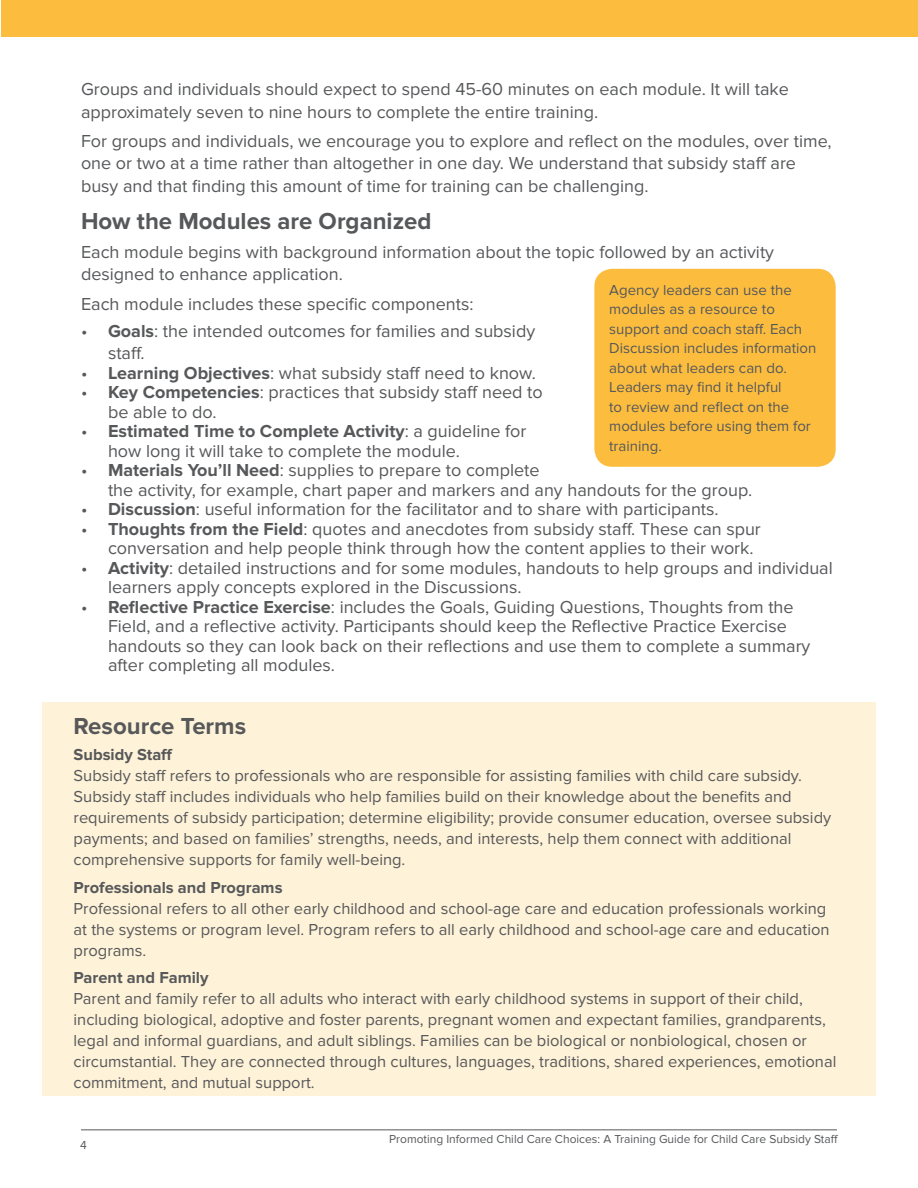
<style>
.page{position:relative;width:918px;height:1188px;background:#fff}
.page>*{position:absolute;margin:0;border:0;box-sizing:border-box;transform-origin:0 0}
.t1{font:700 24px "Proxima Nova";color:#57585a}
.t2{font:18px/19.5px "Proxima Nova";color:#57585a}
.t3{font:16.5px/21px "Proxima Nova";color:#57585a}
.t4{font:700 16.5px "Proxima Nova";color:#57585a}
.t5{font:15px/19.5px "Proxima Nova";color:#57585a}
.t6{font:12px "Proxima Nova";color:#57585a}
.s1{font-weight:700}
</style>
<div class="page">
<div style="left:42px;top:702px;width:834px;height:393px;background:#fef2d8"></div>
<hr style="left:81px;top:1129px;width:756px;height:1px;background:#57585a">
<div style="left:2px;top:0;width:916px;height:37px;background:#fcbd3f"></div>
<div style="left:594px;top:269px;width:242px;height:198px;background:#fcbd3f;border-radius:18px"></div>
<p class="t2" style="left:81px;top:78px;width:709px;line-height:22.5px">Groups and individuals should expect to spend 45-60 minutes on each module. It will take approximately seven to nine hours to complete the entire training.</p>
<p class="t2" style="left:81px;top:130px;width:752px;line-height:22.5px">For groups and individuals, we encourage you to explore and reflect on the modules, over time, one or two at a time rather than altogether in one day. We understand that subsidy staff are busy and that finding this amount of time for training can be challenging.</p>
<h2 class="t1" style="left:81px;top:207px;width:352px">How the Modules are Organized</h2>
<p class="t2" style="left:81px;top:241px;width:695px;line-height:22.5px">Each module begins with background information about the topic followed by an activity designed to enhance application.</p>
<p class="t2" style="left:81px;top:294px;width:394px">Each module includes these specific components:</p>
<p class="t2" style="left:108px;top:320px;width:429px;line-height:22.5px;text-indent:-27px">• <span class="s1">Goals</span>: the intended outcomes for families and subsidy staff.</p>
<p class="t2" style="left:81px;top:363px;width:456px">• <span class="s1">Learning Objectives</span>: what subsidy staff need to know.</p>
<p class="t2" style="left:108px;top:383px;width:436px;text-indent:-27px">• <span class="s1">Key Competencies</span>: practices that subsidy staff need to be able to do.</p>
<p class="t2" style="left:108px;top:422px;width:420px;text-indent:-27px">• <span class="s1">Estimated Time to Complete Activity</span>: a guideline for how long it will take to complete the module.</p>
<p class="t2" style="left:108px;top:461px;width:646px;text-indent:-27px">• <span class="s1">Materials You’ll Need</span>: supplies to prepare to complete<br>the activity, for example, chart paper and markers and any handouts for the group.</p>
<p class="t2" style="left:81px;top:500px;width:639px">• <span class="s1">Discussion</span>: useful information for the facilitator and to share with participants.</p>
<p class="t2" style="left:108px;top:519px;width:654px;text-indent:-27px">• <span class="s1">Thoughts from the Field</span>: quotes and anecdotes from subsidy staff. These can spur conversation and help people think through how the content applies to their work.</p>
<p class="t2" style="left:108px;top:558px;width:726px;text-indent:-27px">• <span class="s1">Activity</span>: detailed instructions and for some modules, handouts to help groups and individual learners apply concepts explored in the Discussions.</p>
<p class="t2" style="left:108px;top:597px;width:704px;text-indent:-27px">• <span class="s1">Reflective Practice Exercise</span>: includes the Goals, Guiding Questions, Thoughts from the Field, and a reflective activity. Participants should keep the Reflective Practice Exercise handouts so they can look back on their reflections and use them to complete a summary after completing all modules.</p>
<p class="t5" style="left:609px;top:280px;width:209px">Agency leaders can use the modules as a resource to support and coach staff. Each<br>Discussion includes information about what leaders can do.<br>Leaders may find it helpful<br>to review and reflect on the modules before using them for training.</p>
<h2 class="t1" style="left:74px;top:713px;width:174px">Resource Terms</h2>
<h3 class="t4" style="left:74px;top:745px;width:101px">Subsidy Staff</h3>
<p class="t3" style="left:74px;top:765px;width:759px">Subsidy staff refers to professionals who are responsible for assisting families with child care subsidy.<br>Subsidy staff includes individuals who help families build on their knowledge about the benefits and requirements of subsidy participation; determine eligibility; provide consumer education, oversee subsidy payments; and based on families’ strengths, needs, and interests, help them connect with additional comprehensive supports for family well-being.</p>
<h3 class="t4" style="left:74px;top:878px;width:210px">Professionals and Programs</h3>
<p class="t3" style="left:74px;top:898px;width:758px">Professional refers to all other early childhood and school-age care and education professionals working at the systems or program level. Program refers to all early childhood and school-age care and education programs.</p>
<h3 class="t4" style="left:74px;top:968px;width:137px">Parent and Family</h3>
<p class="t3" style="left:74px;top:989px;width:764px">Parent and family refer to all adults who interact with early childhood systems in support of their child, including biological, adoptive and foster parents, pregnant women and expectant families, grandparents, legal and informal guardians, and adult siblings. Families can be biological or nonbiological, chosen or circumstantial. They are connected through cultures, languages, traditions, shared experiences, emotional commitment, and mutual support.</p>
<p class="t6" style="left:80px;top:1138px;width:8px">4</p>
<p class="t6" style="left:389px;top:1133px;width:451px">Promoting Informed Child Care Choices: A Training Guide for Child Care Subsidy Staff</p>
<p class="t6" style="left:831px;top:1133px;width:5px">f</p>
</div>
